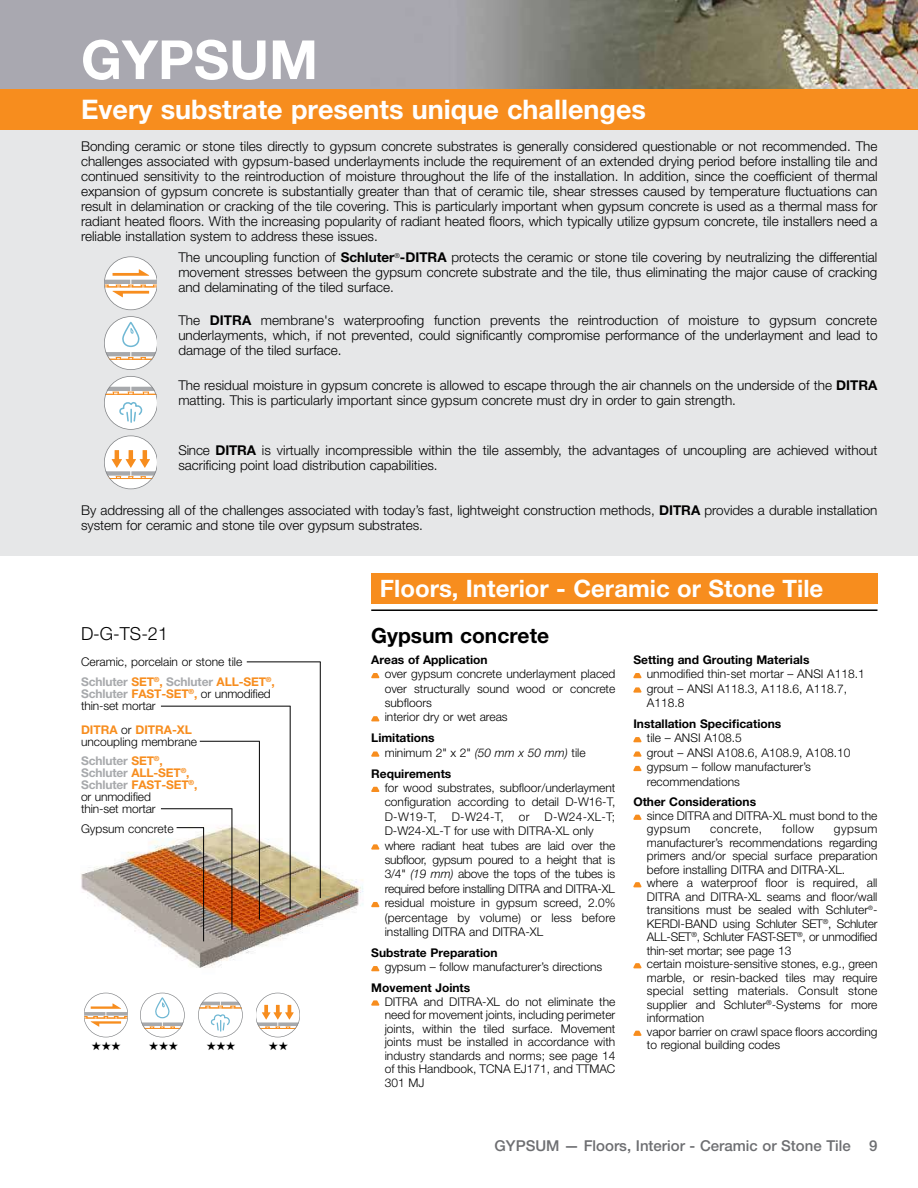
<style>
.page{position:relative;width:918px;height:1188px;background:#fff}
.page>*{position:absolute;margin:0;border:0;box-sizing:border-box;transform-origin:0 0}
.t1{font:700 54px "Helvetica Neue LT Pro";color:#fff}
.t2{font:700 27px "Helvetica Neue LT Pro";color:#fff}
.t3{font:700 24px "Helvetica Neue LT Pro";color:#fff}
.t4{font:700 21px "Helvetica Neue LT Pro";color:#000}
.t5{font:300 18px "Helvetica Neue LT Pro";color:#000}
.t6{font:500 15px "Helvetica Neue LT Pro";color:#6d6e71}
.t7{font:300 13.5px/15px "Helvetica Neue LT Pro";color:#000;text-align:justify}
.t8{font:300 12px/13.5px "Helvetica Neue LT Pro";color:#000}
.t9{font:700 12px "Helvetica Neue LT Pro";color:#000}
.t10{font:300 12px "Helvetica Neue LT Pro";letter-spacing:.035em;color:#000}
.t11{font:12px "Zapf Dingbats ITC";color:#000}
.s1{font-weight:700}
.s2{font-weight:700;color:#a7a9ac}
.s3{font-weight:700;color:#f78d1e}
.s4{font-style:italic}
</style>
<div class="page">
<img style="left:0;top:0;width:918px;height:90px">
<div style="left:0;top:90px;width:918px;height:40px;background:#f78d1e"></div>
<div style="left:0;top:130px;width:918px;height:425px;background:#e6e7e8"></div>
<hr style="left:371px;top:609px;width:507px;height:2px;background:#000">
<div style="left:371px;top:573px;width:507px;height:30px;background:#f78d1e"></div>
<img style="left:81px;top:812px;width:282px;height:156px">
<hr style="left:320px;top:662px;width:1px;height:236px;background:#000">
<hr style="left:247px;top:662px;width:74px;height:1px;background:#000">
<hr style="left:290px;top:706px;width:1px;height:203px;background:#000">
<hr style="left:161px;top:706px;width:130px;height:1px;background:#000">
<hr style="left:259px;top:741px;width:1px;height:179px;background:#000">
<hr style="left:200px;top:741px;width:60px;height:1px;background:#000">
<hr style="left:232px;top:809px;width:1px;height:121px;background:#000">
<hr style="left:161px;top:808px;width:71px;height:1px;background:#000">
<hr style="left:203px;top:828px;width:1px;height:113px;background:#000">
<svg style="left:177px;top:827px;width:27px;height:1px"></svg>
<svg style="left:371px;top:673px;width:8px;height:5px"></svg>
<svg style="left:371px;top:716px;width:8px;height:5px"></svg>
<svg style="left:371px;top:752px;width:8px;height:5px"></svg>
<svg style="left:371px;top:787px;width:8px;height:5px"></svg>
<svg style="left:371px;top:844px;width:8px;height:6px"></svg>
<svg style="left:371px;top:902px;width:8px;height:5px"></svg>
<svg style="left:371px;top:966px;width:8px;height:5px"></svg>
<svg style="left:371px;top:1000px;width:8px;height:6px"></svg>
<svg style="left:633px;top:673px;width:8px;height:5px"></svg>
<svg style="left:633px;top:687px;width:8px;height:6px"></svg>
<svg style="left:633px;top:737px;width:8px;height:5px"></svg>
<svg style="left:633px;top:752px;width:8px;height:5px"></svg>
<svg style="left:633px;top:766px;width:8px;height:5px"></svg>
<svg style="left:633px;top:815px;width:8px;height:5px"></svg>
<svg style="left:633px;top:882px;width:8px;height:5px"></svg>
<svg style="left:633px;top:963px;width:8px;height:5px"></svg>
<svg style="left:633px;top:1031px;width:8px;height:5px"></svg>
<svg style="left:84px;top:993px;width:44px;height:44px"></svg>
<svg style="left:141px;top:993px;width:43px;height:44px"></svg>
<svg style="left:199px;top:993px;width:43px;height:44px"></svg>
<svg style="left:105px;top:256px;width:52px;height:54px"></svg>
<svg style="left:105px;top:316px;width:52px;height:54px"></svg>
<svg style="left:105px;top:376px;width:52px;height:113px"></svg>
<svg style="left:256px;top:993px;width:43px;height:45px"></svg>
<h1 class="t1" style="left:81px;top:26px;width:239px">GYPSUM</h1>
<h2 class="t2" style="left:81px;top:92px;width:567px">Every substrate presents unique challenges</h2>
<p class="t7" style="left:81px;top:138px;width:798px">Bonding ceramic or stone tiles directly to gypsum concrete substrates is generally considered questionable or not recommended. The challenges associated with gypsum-based underlayments include the requirement of an extended drying period before installing tile and continued sensitivity to the reintroduction of moisture throughout the life of the installation. In addition, since the coefficient of thermal expansion of gypsum concrete is substantially greater than that of ceramic tile, shear stresses caused by temperature fluctuations can result in delamination or cracking of the tile covering. This is particularly important when gypsum concrete is used as a thermal mass for radiant heated floors. With the increasing popularity of radiant heated floors, which typically utilize gypsum concrete, tile installers need a reliable installation system to address these issues.</p>
<p class="t7" style="left:178px;top:250px;width:701px">The uncoupling function of <span class="s1">Schluter</span><sup>®</sup><span class="s1">-DITRA</span> protects the ceramic or stone tile covering by neutralizing the differential movement stresses between the gypsum concrete substrate and the tile, thus eliminating the major cause of cracking and delaminating of the tiled surface.</p>
<p class="t7" style="left:178px;top:313px;width:701px">The <span class="s1">DITRA</span> membrane's waterproofing function prevents the reintroduction of moisture to gypsum concrete underlayments, which, if not prevented, could significantly compromise performance of the underlayment and lead to damage of the tiled surface.</p>
<p class="t7" style="left:178px;top:377px;width:701px">The residual moisture in gypsum concrete is allowed to escape through the air channels on the underside of the <span class="s1">DITRA </span>matting. This is particularly important since gypsum concrete must dry in order to gain strength.</p>
<p class="t7" style="left:178px;top:442px;width:701px">Since <span class="s1">DITRA</span> is virtually incompressible within the tile assembly, the advantages of uncoupling are achieved without sacrificing point load distribution capabilities.</p>
<p class="t7" style="left:81px;top:503px;width:798px">By addressing all of the challenges associated with today’s fast, lightweight construction methods, <span class="s1">DITRA</span> provides a durable installation system for ceramic and stone tile over gypsum substrates.</p>
<h3 class="t3" style="left:380px;top:573px;width:445px">Floors, Interior - Ceramic or Stone Tile</h3>
<h3 class="t5" style="left:81px;top:623px;width:89px">D-G-TS-21</h3>
<p class="t8" style="left:81px;top:652px;width:195px;line-height:19.5px">Ceramic, porcelain or stone tile<br><span class="s2">Schluter</span> <span class="s3">SET</span><sup>®</sup><span class="s3">,</span> <span class="s2">Schluter</span> <span class="s3">ALL-SET</span><sup>®</sup><span class="s3">,</span></p>
<p class="t8" style="left:81px;top:687px;width:191px;line-height:12px"><span class="s2">Schluter</span> <span class="s3">FAST-SET</span><sup>®</sup><span class="s3">,</span> or unmodified thin-set mortar</p>
<p class="t8" style="left:81px;top:723px;width:118px;line-height:12px"><span class="s3">DITRA</span> or <span class="s3">DITRA-XL </span>uncoupling membrane</p>
<p class="t8" style="left:81px;top:755px;width:118px;line-height:12px"><span class="s2">Schluter</span> <span class="s3">SET</span><sup>®</sup><span class="s3">,<br></span><span class="s2">Schluter</span> <span class="s3">ALL-SET</span><sup>®</sup><span class="s3">,<br></span><span class="s2">Schluter</span> <span class="s3">FAST-SET</span><sup>®</sup><span class="s3">, </span>or unmodified<br>thin-set mortar</p>
<p class="t8" style="left:81px;top:822px;width:94px">Gypsum concrete</p>
<h3 class="t4" style="left:371px;top:622px;width:179px">Gypsum concrete</h3>
<p class="t9" style="left:371px;top:652px;width:118px">Areas of Application</p>
<p class="t8" style="left:385px;top:667px;width:232px;line-height:14.4px">over gypsum concrete underlayment placed over structurally sound wood or concrete subfloors<br>interior dry or wet areas</p>
<p class="t8" style="left:385px;top:731px;width:203px;line-height:14.4px;text-indent:-14px"><span class="s1">Limitations<br></span>minimum 2" x 2" <span class="s4">(50 mm x 50 mm)</span> tile</p>
<p class="t9" style="left:371px;top:766px;width:82px">Requirements</p>
<p class="t8" style="left:385px;top:780px;width:232px;line-height:14.4px">for wood substrates, subfloor/underlayment configuration according to detail D-W16-T, D-W19-T, D-W24-T, or D-W24-XL-T; D-W24-XL-T for use with DITRA-XL only where radiant heat tubes are laid over the subfloor, gypsum poured to a height that is 3/4" <span class="s4">(19 mm)</span> above the tops of the tubes is required before installing DITRA and DITRA-XL residual moisture in gypsum screed, 2.0% (percentage by volume) or less before installing DITRA and DITRA-XL</p>
<p class="t9" style="left:371px;top:945px;width:128px">Substrate Preparation</p>
<p class="t8" style="left:385px;top:960px;width:219px">gypsum – follow manufacturer’s directions</p>
<p class="t9" style="left:371px;top:980px;width:100px">Movement Joints</p>
<p class="t8" style="left:385px;top:994px;width:232px;text-align:justify">DITRA and DITRA-XL do not eliminate the need for movement joints, including perimeter joints, within the tiled surface. Movement joints must be installed in accordance with industry standards and norms; see page 14 of this Handbook, TCNA EJ171, and TTMAC 301 MJ</p>
<p class="t9" style="left:633px;top:652px;width:178px">Setting and Grouting Materials</p>
<p class="t8" style="left:647px;top:667px;width:219px;line-height:14.4px">unmodified thin-set mortar – ANSI A118.1 grout – ANSI A118.3, A118.6, A118.7,<br>A118.8</p>
<p class="t9" style="left:633px;top:716px;width:150px">Installation Specifications</p>
<p class="t8" style="left:647px;top:731px;width:205px;line-height:14.4px">tile – ANSI A108.5<br>grout – ANSI A108.6, A108.9, A108.10 gypsum – follow manufacturer’s recommendations</p>
<p class="t9" style="left:633px;top:795px;width:124px">Other Considerations</p>
<p class="t8" style="left:647px;top:809px;width:232px">since DITRA and DITRA-XL must bond to the gypsum</p>
<p class="t10" style="left:710px;top:822px;width:53px">concrete,</p>
<p class="t8" style="left:782px;top:822px;width:33px">follow</p>
<p class="t8" style="left:647px;top:822px;width:232px;text-indent:187px">gypsum manufacturer’s recommendations regarding primers and/or special surface preparation before installing DITRA and DITRA-XL. where a waterproof floor is required, all DITRA and DITRA-XL seams and floor/wall transitions must be sealed with Schluter<sup>®</sup>- KERDI-BAND using Schluter SET<sup>®</sup>, Schluter ALL-SET<sup>®</sup>, Schluter FAST-SET<sup>®</sup>, or unmodified thin-set mortar; see page 13<br>certain moisture-sensitive stones, e.g., green marble, or resin-backed tiles may require special setting materials. Consult stone supplier and Schluter<sup>®</sup>-Systems for more information<br>vapor barrier on crawl space floors according</p>
<p class="t11" style="left:92px;top:1040px;width:31px">★★★</p>
<p class="t11" style="left:149px;top:1040px;width:31px">★★★</p>
<p class="t11" style="left:206px;top:1040px;width:31px">★★★</p>
<p class="t8" style="left:647px;top:1038px;width:135px">to regional building codes</p>
<p class="t6" style="left:495px;top:1137px;width:384px">GYPSUM — Floors, Interior - Ceramic or Stone Tile 9</p>
</div>
